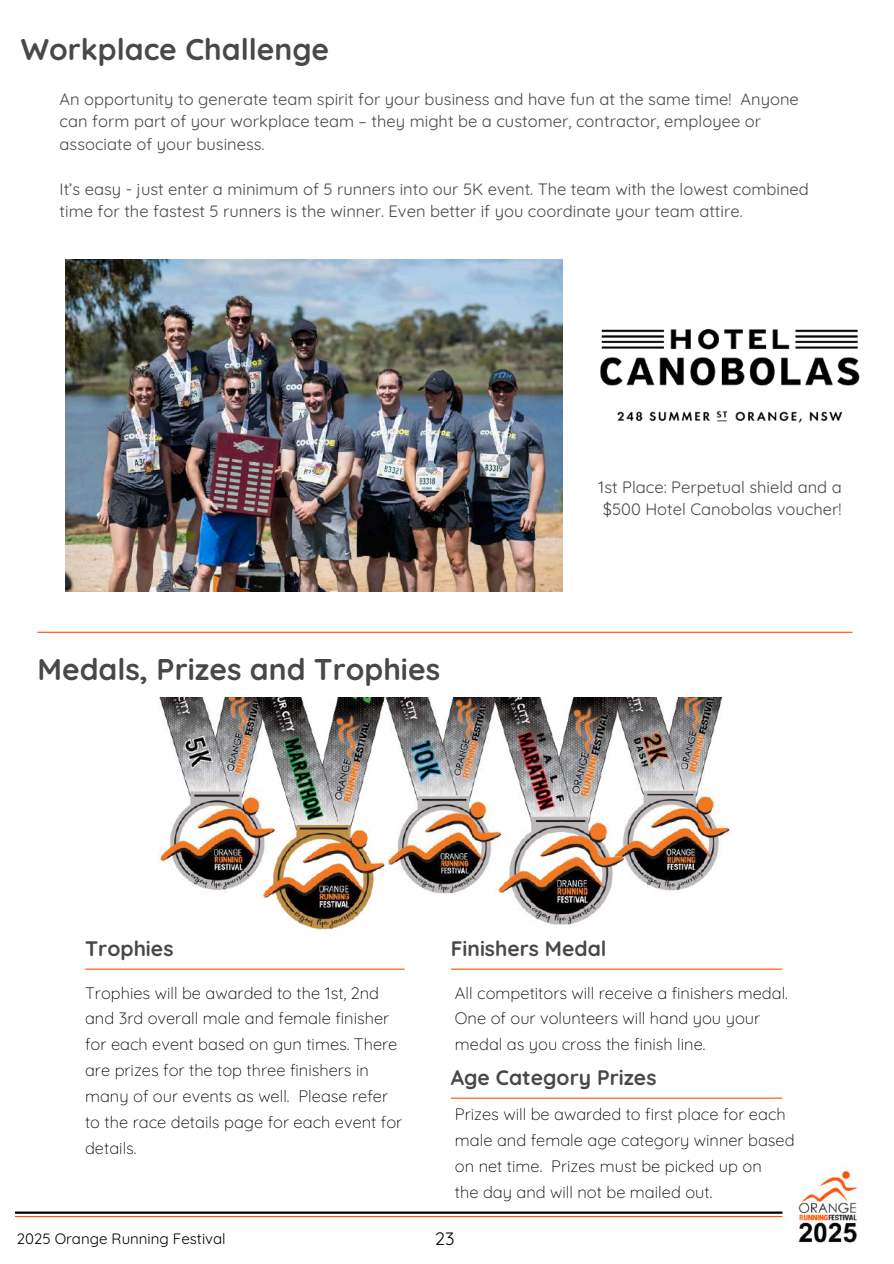
<style>
.page{position:relative;width:894px;height:1264px;background:#fff}
.page>*{position:absolute;margin:0;border:0;box-sizing:border-box;transform-origin:0 0}
.t1{font:700 30px "Quicksand";color:#484848}
.t2{font:700 21px "Quicksand";color:#484848}
.t3{font:18px "Quicksand";color:#000}
.t4{font:300 16.5px/25.8px "Quicksand";color:#000}
.t5{font:16.5px/22.5px "Quicksand";color:#484848}
.t6{font:15px "Quicksand";color:#000}
</style>
<div class="page">
<hr style="left:15px;top:1211px;width:767px;height:2px;background:#000">
<hr style="left:15px;top:1215px;width:767px;height:2px;background:#ff5100">
<hr style="left:37px;top:631px;width:815px;height:2px;background:#ff5100">
<hr style="left:451px;top:968px;width:330px;height:1px;background:#ff5000">
<hr style="left:86px;top:968px;width:318px;height:1px;background:#ff5000">
<hr style="left:451px;top:1097px;width:330px;height:1px;background:#ff5000">
<img style="left:782px;top:1171px;width:76px;height:72px">
<img style="left:410px;top:697px;width:56px;height:197px">
<img style="left:158px;top:697px;width:68px;height:196px">
<img style="left:643px;top:697px;width:88px;height:196px">
<img style="left:466px;top:697px;width:177px;height:228px">
<img style="left:226px;top:697px;width:184px;height:234px">
<img style="left:65px;top:259px;width:497px;height:332px">
<img style="left:600px;top:328px;width:260px;height:95px">
<h1 class="t1" style="left:21px;top:29px;width:310px">Workplace Challenge</h1>
<p class="t5" style="left:60px;top:87px;width:740px">An opportunity to generate team spirit for your business and have fun at the same time! Anyone can form part of your workplace team – they might be a customer, contractor, employee or associate of your business.</p>
<p class="t5" style="left:60px;top:177px;width:750px">It’s easy - just enter a minimum of 5 runners into our 5K event. The team with the lowest combined time for the fastest 5 runners is the winner. Even better if you coordinate your team attire.</p>
<h1 class="t1" style="left:37px;top:649px;width:404px">Medals, Prizes and Trophies</h1>
<p class="t5" style="left:598px;top:475px;width:245px">1st Place: Perpetual shield and a $500 Hotel Canobolas voucher!</p>
<p class="t2" style="left:85px;top:934px;width:90px">Trophies</p>
<p class="t4" style="left:85px;top:979px;width:319px">Trophies will be awarded to the 1st, 2nd and 3rd overall male and female finisher for each event based on gun times. There are prizes for the top three finishers in many of our events as well. Please refer to the race details page for each event for details.</p>
<p class="t2" style="left:450px;top:934px;width:157px">Finishers Medal</p>
<p class="t4" style="left:455px;top:979px;width:334px">All competitors will receive a finishers medal.<br>One of our volunteers will hand you your medal as you cross the finish line.</p>
<p class="t2" style="left:450px;top:1063px;width:207px">Age Category Prizes</p>
<p class="t4" style="left:455px;top:1101px;width:341px">Prizes will be awarded to first place for each male and female age category winner based on net time. Prizes must be picked up on<br>the day and will not be mailed out.</p>
<p class="t6" style="left:17px;top:1229px;width:210px">2025 Orange Running Festival</p>
<p class="t3" style="left:435px;top:1226px;width:21px">23</p>
</div>
